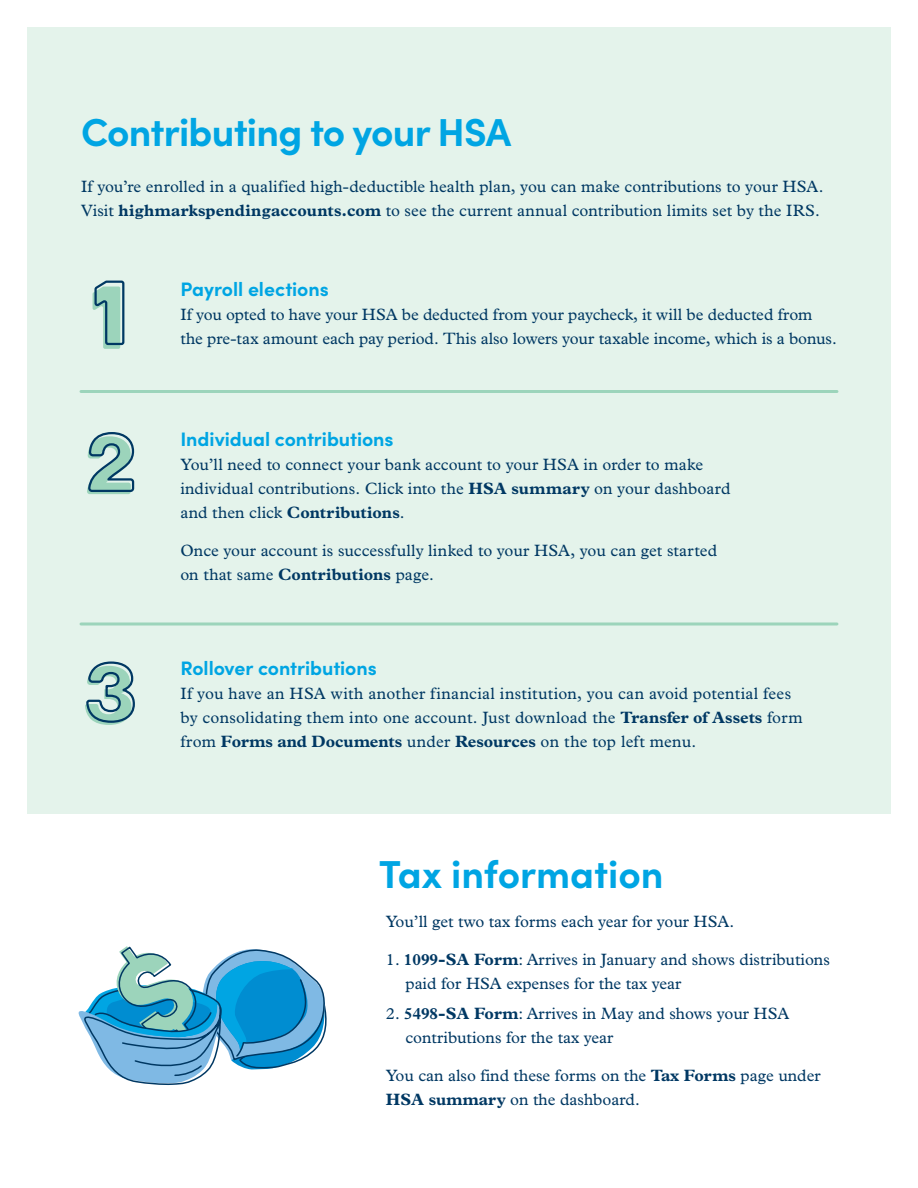
<style>
.page{position:relative;width:918px;height:1188px;background:#fff}
.page>*{position:absolute;margin:0;border:0;box-sizing:border-box;transform-origin:0 0}
.Body_End{font:700 39px "Sofia Pro";letter-spacing:-.02em;color:#00a5e3}
.Body_End-2{font:700 39px "Sofia Pro";color:#00a5e3}
.t1{font:700 19.5px "Sofia Pro";letter-spacing:-.005em;color:#00a5e3}
.section_head{font:16.5px/24px "Plantin MT Pro";color:#003863}
.s1{font-weight:700}
</style>
<div class="page">
<div style="left:27px;top:27px;width:864px;height:786px;background:#e4f3eb"></div>
<hr style="left:81px;top:390px;width:756px;height:3px;background:#9cd4bb">
<svg style="left:81px;top:622px;width:756px;height:4px;background:#addbc6"></svg>
<svg style="left:78px;top:946px;width:249px;height:139px"></svg>
<svg style="left:93px;top:280px;width:32px;height:69px"></svg>
<svg style="left:87px;top:432px;width:48px;height:62px"></svg>
<svg style="left:85px;top:661px;width:50px;height:64px"></svg>
<p class="Body_End" style="left:81px;top:102px;width:432px">Contributing to your HSA</p>
<p class="section_head" style="left:81px;top:174px;width:744px">If you’re enrolled in a qualified high-deductible health plan, you can make contributions to your HSA.<br>Visit <span class="s1">highmarkspendingaccounts.com</span> to see the current annual contribution limits set by the IRS.</p>
<p class="t1" style="left:180px;top:274px;width:150px">Payroll elections</p>
<p class="section_head" style="left:180px;top:302px;width:658px">If you opted to have your HSA be deducted from your paycheck, it will be deducted from the pre-tax amount each pay period. This also lowers your taxable income, which is a bonus.</p>
<p class="t1" style="left:180px;top:424px;width:215px">Individual contributions</p>
<p class="section_head" style="left:180px;top:453px;width:552px">You’ll need to connect your bank account to your HSA in order to make individual contributions. Click into the <span class="s1">HSA summary</span> on your dashboard and then click <span class="s1">Contributions</span>.</p>
<p class="section_head" style="left:180px;top:538px;width:538px">Once your account is successfully linked to your HSA, you can get started on that same <span class="s1">Contributions</span> page.</p>
<p class="t1" style="left:180px;top:653px;width:198px">Rollover contributions</p>
<p class="section_head" style="left:180px;top:682px;width:624px">If you have an HSA with another financial institution, you can avoid potential fees by consolidating them into one account. Just download the <span class="s1">Transfer of Assets</span> form from <span class="s1">Forms and Documents</span> under <span class="s1">Resources</span> on the top left menu.</p>
<p class="Body_End-2" style="left:379px;top:844px;width:286px">Tax information</p>
<p class="section_head" style="left:386px;top:910px;width:350px">You’ll get two tax forms each year for your HSA.</p>
<p class="section_head" style="left:405px;top:947px;width:426px;text-indent:-20px">1. <span class="s1">1099-SA Form</span>: Arrives in January and shows distributions paid for HSA expenses for the tax year</p>
<p class="section_head" style="left:405px;top:1002px;width:385px;text-indent:-20px">2. <span class="s1">5498-SA Form</span>: Arrives in May and shows your HSA contributions for the tax year</p>
<p class="section_head" style="left:386px;top:1064px;width:436px">You can also find these forms on the <span class="s1">Tax Forms</span> page under<br><span class="s1">HSA summary</span> on the dashboard.</p>
</div>
